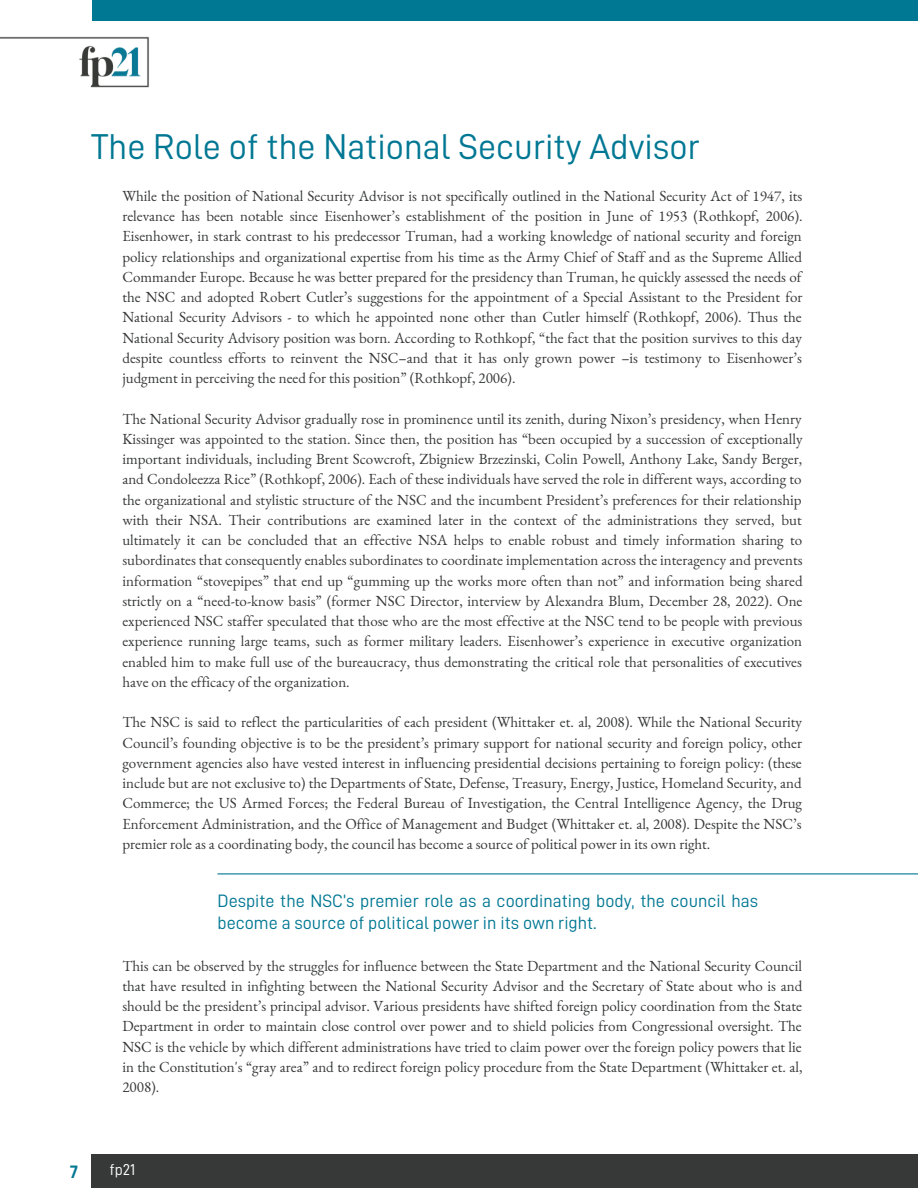
<style>
.page{position:relative;width:918px;height:1188px;background:#fff}
.page>*{position:absolute;margin:0;border:0;box-sizing:border-box;transform-origin:0 0}
.t1{font:36px "D DIN";color:#007793}
.t2{font:18px/22.5px "D DIN";color:#007793}
.t3{font:18px "D DIN Bold";color:#007793}
.t4{font:15.75px "D DIN";color:#fff}
.t5{font:15px/20.2px "EB Garamond";color:#373938;text-align:justify}
</style>
<div class="page">
<div style="left:92px;top:0;width:826px;height:20px;background:#007793"></div>
<img style="left:0;top:36px;width:149px;height:52px">
<div style="left:92px;top:1155px;width:826px;height:33px;background:#373938"></div>
<hr style="left:217px;top:873px;width:701px;height:1px;background:#007793">
<h1 class="t1" style="left:91px;top:129px;width:610px">The Role of the National Security Advisor</h1>
<p class="t5" style="left:122px;top:185px;width:682px">While the position of National Security Advisor is not specifically outlined in the National Security Act of 1947, its relevance has been notable since Eisenhower’s establishment of the position in June of 1953 (Rothkopf, 2006).<br>Eisenhower, in stark contrast to his predecessor Truman, had a working knowledge of national security and foreign policy relationships and organizational expertise from his time as the Army Chief of Staff and as the Supreme Allied Commander Europe. Because he was better prepared for the presidency than Truman, he quickly assessed the needs of the NSC and adopted Robert Cutler’s suggestions for the appointment of a Special Assistant to the President for National Security Advisors - to which he appointed none other than Cutler himself (Rothkopf, 2006). Thus the National Security Advisory position was born. According to Rothkopf, “the fact that the position survives to this day despite countless efforts to reinvent the NSC–and that it has only grown power –is testimony to Eisenhower’s judgment in perceiving the need for this position” (Rothkopf, 2006).</p>
<p class="t5" style="left:122px;top:408px;width:682px">The National Security Advisor gradually rose in prominence until its zenith, during Nixon’s presidency, when Henry Kissinger was appointed to the station. Since then, the position has “been occupied by a succession of exceptionally important individuals, including Brent Scowcroft, Zbigniew Brzezinski, Colin Powell, Anthony Lake, Sandy Berger, and Condoleezza Rice” (Rothkopf, 2006). Each of these individuals have served the role in different ways, according to the organizational and stylistic structure of the NSC and the incumbent President’s preferences for their relationship with their NSA. Their contributions are examined later in the context of the administrations they served, but ultimately it can be concluded that an effective NSA helps to enable robust and timely information sharing to subordinates that consequently enables subordinates to coordinate implementation across the interagency and prevents information “stovepipes” that end up “gumming up the works more often than not” and information being shared strictly on a “need-to-know basis” (former NSC Director, interview by Alexandra Blum, December 28, 2022). One experienced NSC staffer speculated that those who are the most effective at the NSC tend to be people with previous experience running large teams, such as former military leaders. Eisenhower’s experience in executive organization enabled him to make full use of the bureaucracy, thus demonstrating the critical role that personalities of executives have on the efficacy of the organization.</p>
<p class="t5" style="left:122px;top:712px;width:681px">The NSC is said to reflect the particularities of each president (Whittaker et. al, 2008). While the National Security Council’s founding objective is to be the president’s primary support for national security and foreign policy, other government agencies also have vested interest in influencing presidential decisions pertaining to foreign policy: (these include but are not exclusive to) the Departments of State, Defense, Treasury, Energy, Justice, Homeland Security, and Commerce; the US Armed Forces; the Federal Bureau of Investigation, the Central Intelligence Agency, the Drug Enforcement Administration, and the Office of Management and Budget (Whittaker et. al, 2008). Despite the NSC’s premier role as a coordinating body, the council has become a source of political power in its own right.</p>
<p class="t2" style="left:217px;top:889px;width:542px">Despite the NSC’s premier role as a coordinating body, the council has become a source of political power in its own right.</p>
<p class="t5" style="left:122px;top:955px;width:682px">This can be observed by the struggles for influence between the State Department and the National Security Council that have resulted in infighting between the National Security Advisor and the Secretary of State about who is and should be the president’s principal advisor. Various presidents have shifted foreign policy coordination from the State Department in order to maintain close control over power and to shield policies from Congressional oversight. The NSC is the vehicle by which different administrations have tried to claim power over the foreign policy powers that lie in the Constitution's “gray area” and to redirect foreign policy procedure from the State Department (Whittaker et. al, 2008).</p>
<p class="t3" style="left:70px;top:1163px;width:10px">7</p>
<p class="t4" style="left:110px;top:1162px;width:27px">fp21</p>
</div>
